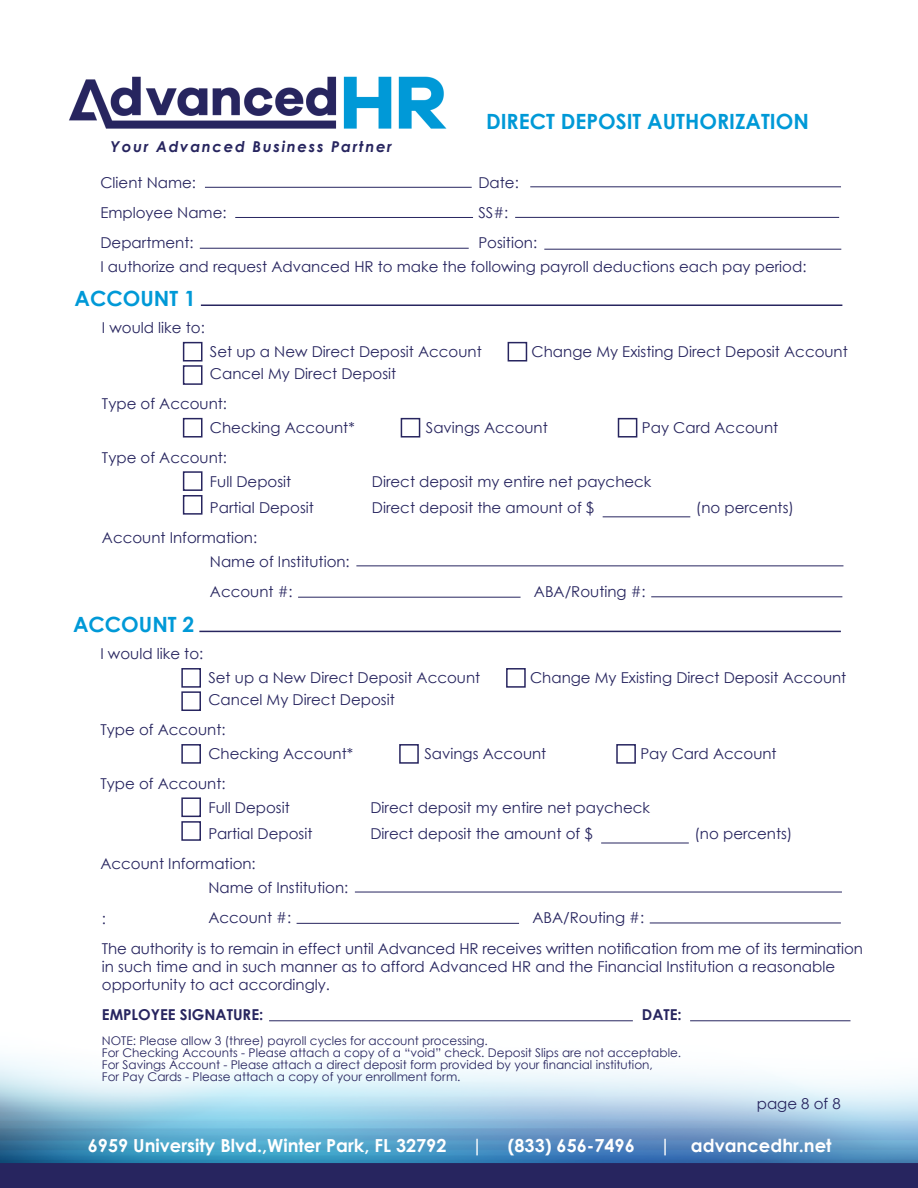
<style>
.page{position:relative;width:918px;height:1188px;background:#fff}
.page>*{position:absolute;margin:0;border:0;box-sizing:border-box;transform-origin:0 0}
.t1{font:700 21px "Century Gothic";color:#0099d7}
.t2{font:700 18px "Century Gothic";color:#fff}
.t3{font:15px/18px "Century Gothic";color:#27255f}
.t4{font:italic 700 15px "Century Gothic";letter-spacing:.11em;color:#27255f}
.t5{font:700 15px "Century Gothic";color:#27255f}
.t6{font:12px "Century Gothic";color:#27255f}
</style>
<div class="page">
<img style="left:1px;top:76px;width:917px;height:1112px">
<hr style="left:205px;top:187px;width:267px;height:1px;background:#27255f">
<hr style="left:235px;top:217px;width:238px;height:1px;background:#27255f">
<hr style="left:515px;top:217px;width:324px;height:1px;background:#27255f">
<hr style="left:530px;top:187px;width:311px;height:1px;background:#27255f">
<hr style="left:544px;top:249px;width:297px;height:1px;background:#27255f">
<hr style="left:200px;top:248px;width:269px;height:1px;background:#27255f">
<div style="left:183px;top:342px;width:19px;height:20px;border:2px solid #27255f"></div>
<div style="left:183px;top:365px;width:19px;height:20px;border:2px solid #27255f"></div>
<div style="left:508px;top:342px;width:19px;height:20px;border:2px solid #27255f"></div>
<div style="left:183px;top:418px;width:19px;height:20px;border:2px solid #27255f"></div>
<div style="left:183px;top:471px;width:19px;height:20px;border:2px solid #27255f"></div>
<div style="left:183px;top:495px;width:19px;height:20px;border:2px solid #27255f"></div>
<div style="left:401px;top:418px;width:19px;height:20px;border:2px solid #27255f"></div>
<div style="left:618px;top:418px;width:19px;height:20px;border:2px solid #27255f"></div>
<hr style="left:356px;top:566px;width:487px;height:1px;background:#27255f">
<hr style="left:298px;top:597px;width:223px;height:1px;background:#27255f">
<hr style="left:651px;top:597px;width:191px;height:1px;background:#27255f">
<hr style="left:603px;top:517px;width:87px;height:1px;background:#27255f">
<hr style="left:201px;top:304px;width:641px;height:2px;background:#27255f">
<div style="left:181px;top:668px;width:20px;height:20px;border:2px solid #27255f"></div>
<div style="left:181px;top:691px;width:20px;height:20px;border:2px solid #27255f"></div>
<div style="left:506px;top:668px;width:20px;height:20px;border:2px solid #27255f"></div>
<div style="left:181px;top:744px;width:20px;height:20px;border:2px solid #27255f"></div>
<div style="left:181px;top:797px;width:20px;height:20px;border:2px solid #27255f"></div>
<div style="left:181px;top:821px;width:20px;height:20px;border:2px solid #27255f"></div>
<div style="left:399px;top:744px;width:20px;height:20px;border:2px solid #27255f"></div>
<div style="left:616px;top:744px;width:20px;height:20px;border:2px solid #27255f"></div>
<hr style="left:355px;top:892px;width:487px;height:1px;background:#27255f">
<hr style="left:297px;top:923px;width:222px;height:1px;background:#27255f">
<hr style="left:650px;top:923px;width:191px;height:1px;background:#27255f">
<hr style="left:601px;top:843px;width:88px;height:1px;background:#27255f">
<hr style="left:199px;top:631px;width:642px;height:1px;background:#27255f">
<hr style="left:269px;top:1021px;width:364px;height:1px;background:#27255f">
<hr style="left:690px;top:1021px;width:160px;height:1px;background:#27255f">
<p class="t4" style="left:111px;top:137px;width:283px">Your Advanced Business Partner</p>
<p class="t1" style="left:486px;top:109px;width:324px">DIRECT DEPOSIT AUTHORIZATION</p>
<p class="t3" style="left:100px;top:173px;width:97px">Client Name:</p>
<p class="t3" style="left:478px;top:173px;width:42px">Date:</p>
<p class="t3" style="left:100px;top:203px;width:128px">Employee Name:</p>
<p class="t3" style="left:478px;top:203px;width:31px">SS#:</p>
<p class="t3" style="left:100px;top:233px;width:95px">Department:</p>
<p class="t3" style="left:478px;top:233px;width:60px">Position:</p>
<p class="t3" style="left:100px;top:257px;width:708px">I authorize and request Advanced HR to make the following payroll deductions each pay period:</p>
<p class="t1" style="left:75px;top:285px;width:123px">ACCOUNT 1</p>
<p class="t3" style="left:102px;top:318px;width:104px">I would like to:</p>
<p class="t3" style="left:210px;top:342px;width:273px">Set up a New Direct Deposit Account</p>
<p class="t3" style="left:532px;top:342px;width:318px">Change My Existing Direct Deposit Account</p>
<p class="t3" style="left:210px;top:364px;width:188px">Cancel My Direct Deposit</p>
<p class="t3" style="left:102px;top:394px;width:127px">Type of Account:</p>
<p class="t3" style="left:210px;top:418px;width:146px">Checking Account*</p>
<p class="t3" style="left:426px;top:418px;width:123px">Savings Account</p>
<p class="t3" style="left:642px;top:418px;width:138px">Pay Card Account</p>
<p class="t3" style="left:102px;top:448px;width:127px">Type of Account:</p>
<p class="t3" style="left:210px;top:472px;width:83px">Full Deposit</p>
<p class="t3" style="left:372px;top:472px;width:281px">Direct deposit my entire net paycheck</p>
<p class="t3" style="left:210px;top:498px;width:105px">Partial Deposit</p>
<p class="t3" style="left:372px;top:498px;width:224px">Direct deposit the amount of $</p>
<p class="t3" style="left:696px;top:498px;width:100px">(no percents)</p>
<p class="t3" style="left:102px;top:528px;width:157px">Account Information:</p>
<p class="t3" style="left:210px;top:552px;width:141px">Name of Institution:</p>
<p class="t3" style="left:210px;top:582px;width:84px">Account #:</p>
<p class="t3" style="left:534px;top:582px;width:113px">ABA/Routing #:</p>
<p class="t1" style="left:73px;top:611px;width:123px">ACCOUNT 2</p>
<p class="t3" style="left:100px;top:644px;width:104px">I would like to:</p>
<p class="t3" style="left:208px;top:668px;width:273px">Set up a New Direct Deposit Account</p>
<p class="t3" style="left:530px;top:668px;width:318px">Change My Existing Direct Deposit Account</p>
<p class="t3" style="left:208px;top:691px;width:188px">Cancel My Direct Deposit</p>
<p class="t3" style="left:100px;top:721px;width:127px">Type of Account:</p>
<p class="t3" style="left:208px;top:745px;width:146px">Checking Account*</p>
<p class="t3" style="left:424px;top:745px;width:123px">Savings Account</p>
<p class="t3" style="left:640px;top:745px;width:138px">Pay Card Account</p>
<p class="t3" style="left:100px;top:775px;width:127px">Type of Account:</p>
<p class="t3" style="left:208px;top:799px;width:83px">Full Deposit</p>
<p class="t3" style="left:370px;top:799px;width:281px">Direct deposit my entire net paycheck</p>
<p class="t3" style="left:208px;top:824px;width:105px">Partial Deposit</p>
<p class="t3" style="left:370px;top:824px;width:224px">Direct deposit the amount of $</p>
<p class="t3" style="left:694px;top:824px;width:100px">(no percents)</p>
<p class="t3" style="left:100px;top:854px;width:157px">Account Information:</p>
<p class="t3" style="left:208px;top:878px;width:141px">Name of Institution:</p>
<p class="t3" style="left:208px;top:908px;width:84px">Account #:</p>
<p class="t3" style="left:532px;top:908px;width:113px">ABA/Routing #:</p>
<p class="t3" style="left:102px;top:909px;width:6px">:</p>
<p class="t3" style="left:102px;top:939px;width:762px">The authority is to remain in effect until Advanced HR receives written notification from me of its termination in such time and in such manner as to afford Advanced HR and the Financial Institution a reasonable opportunity to act accordingly.</p>
<p class="t5" style="left:102px;top:1005px;width:163px">EMPLOYEE SIGNATURE:</p>
<p class="t5" style="left:642px;top:1005px;width:41px">DATE:</p>
<p class="t6" style="left:102px;top:1034px;width:387px">NOTE: Please allow 3 (three) payroll cycles for account processing.</p>
<p class="t6" style="left:102px;top:1046px;width:581px">For Checking Accounts - Please attach a copy of a “void” check. Deposit Slips are not acceptable.</p>
<p class="t6" style="left:102px;top:1058px;width:552px">For Savings Account - Please attach a direct deposit form provided by your financial institution,</p>
<p class="t6" style="left:102px;top:1070px;width:360px">For Pay Cards - Please attach a copy of your enrollment form.</p>
<p class="t3" style="left:757px;top:1094px;width:85px">page 8 of 8</p>
<p class="t2" style="left:88px;top:1134px;width:360px">6959 University Blvd.,Winter Park, FL 32792</p>
<p class="t2" style="left:472px;top:1134px;width:12px">|</p>
<p class="t2" style="left:508px;top:1134px;width:129px">(833) 656-7496</p>
<p class="t2" style="left:660px;top:1134px;width:173px">| advancedhr.net</p>
</div>
